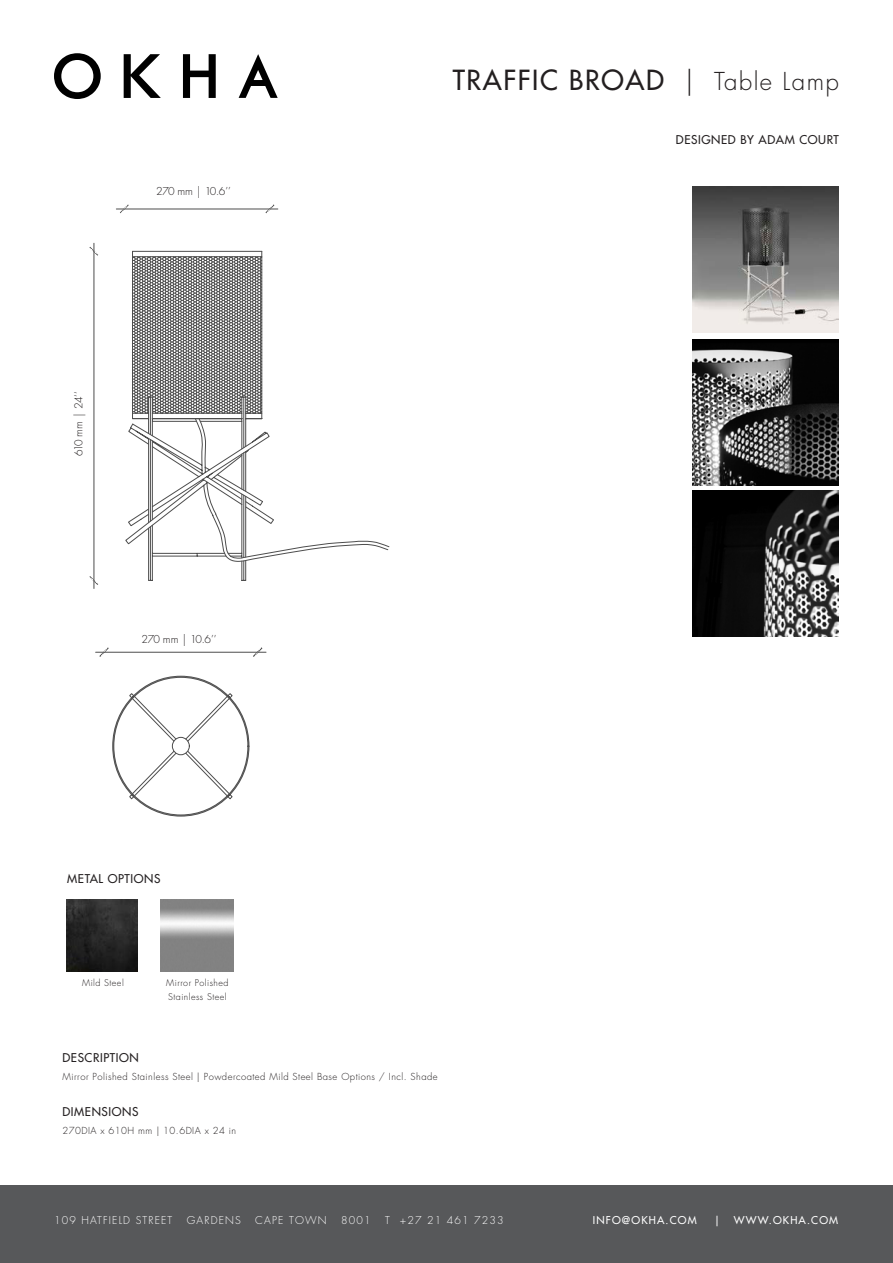
<style>
.page{position:relative;width:893px;height:1263px;background:#fff}
.page>*{position:absolute;margin:0;border:0;box-sizing:border-box;transform-origin:0 0}
.t1{font:500 27px "Futura Std";letter-spacing:.06em;color:#231f20}
.t2{font:300 12px "Futura PT";letter-spacing:-.065em;color:#231f20}
.t3{font:500 11.85px "Futura Std";letter-spacing:.05em;color:#231f20}
.t4{font:300 10.5px "Futura Std";letter-spacing:.11em;color:#fff}
.t5{font:500 10.5px "Futura Std";letter-spacing:.11em;color:#fff}
.t6{font:300 9.45px "Futura Std";letter-spacing:.05em;color:#231f20}
.t7{font:300 9px "Futura Std";letter-spacing:.05em;color:#231f20}
.s1{font-weight:300}
.s2{font-weight:300;font-size:24px}
</style>
<div class="page">
<svg style="left:239px;top:54px;width:39px;height:44px"></svg>
<svg style="left:183px;top:54px;width:33px;height:44px"></svg>
<svg style="left:54px;top:53px;width:47px;height:46px"></svg>
<svg style="left:124px;top:54px;width:37px;height:44px"></svg>
<div style="left:0;top:1185px;width:893px;height:78px;background:#57585a"></div>
<img style="left:693px;top:186px;width:146px;height:146px">
<img style="left:693px;top:339px;width:146px;height:146px">
<img style="left:693px;top:491px;width:146px;height:146px">
<svg style="left:93px;top:243px;width:297px;height:346px"></svg>
<svg style="left:89px;top:247px;width:9px;height:9px"></svg>
<svg style="left:89px;top:576px;width:9px;height:9px"></svg>
<svg style="left:116px;top:208px;width:163px;height:373px"></svg>
<svg style="left:120px;top:204px;width:9px;height:9px"></svg>
<svg style="left:265px;top:204px;width:9px;height:9px"></svg>
<svg style="left:95px;top:647px;width:172px;height:170px"></svg>
<img style="left:67px;top:900px;width:71px;height:71px">
<p class="t1" style="left:453px;top:63px;width:388px">TRAFFIC BROAD <span class="s1">|</span> <span class="s2">Table Lamp</span></p>
<p class="t2" style="left:156px;top:184px;width:76px">270 mm | 10.6’’</p>
<p class="t2" style="left:72px;top:456px;width:66px;rotate:-90deg">610 mm | 24’’</p>
<p class="t2" style="left:142px;top:632px;width:76px">270 mm | 10.6’’</p>
<p class="t3" style="left:67px;top:871px;width:95px">METAL OPTIONS</p>
<p class="t7" style="left:82px;top:977px;width:43px">Mild Steel</p>
<p class="t7" style="left:166px;top:977px;width:64px">Mirror Polished</p>
<p class="t7" style="left:168px;top:991px;width:60px">Stainless Steel</p>
<p class="t3" style="left:63px;top:1050px;width:78px">DESCRIPTION</p>
<p class="t6" style="left:63px;top:1071px;width:377px">Mirror Polished Stainless Steel | Powdercoated Mild Steel Base Options / Incl. Shade</p>
<p class="t3" style="left:63px;top:1104px;width:77px">DIMENSIONS</p>
<p class="t6" style="left:63px;top:1125px;width:175px">270DIA x 610H mm | 10.6DIA x 24 in</p>
<p class="t3" style="left:676px;top:132px;width:165px">DESIGNED BY ADAM COURT</p>
<p class="t4" style="left:54px;top:1214px;width:120px">109 HATFIELD STREET</p>
<p class="t4" style="left:187px;top:1214px;width:56px">GARDENS</p>
<p class="t4" style="left:255px;top:1214px;width:73px">CAPE TOWN</p>
<p class="t4" style="left:341px;top:1214px;width:31px">8001</p>
<p class="t4" style="left:385px;top:1214px;width:120px">T +27 21 461 7233</p>
<p class="t5" style="left:593px;top:1214px;width:105px">INFO@OKHA.COM</p>
<p class="t5" style="left:714px;top:1214px;width:7px">|</p>
<p class="t5" style="left:734px;top:1214px;width:106px">WWW.OKHA.COM</p>
</div>
